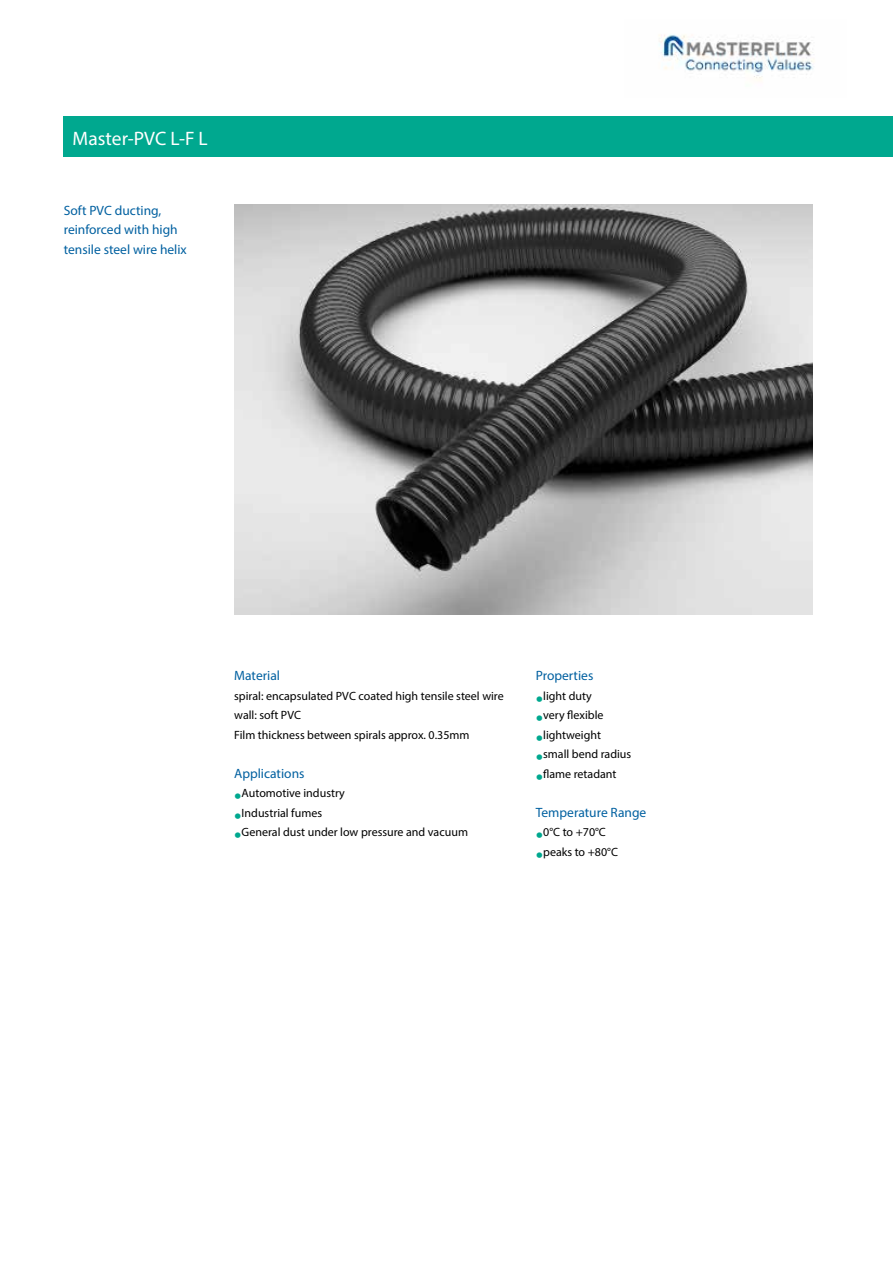
<style>
.page{position:relative;width:893px;height:1263px;background:#fff}
.page>*{position:absolute;margin:0;border:0;box-sizing:border-box;transform-origin:0 0}
.t1{font:19.5px "Myriad Pro";color:#fff}
.t2{font:13.5px/19.5px "Myriad Pro";color:#0060a0}
.t3{font:12px/19.5px "Myriad Pro";color:#000}
.s1{font-size:26.25px;color:#00a88f}
</style>
<div class="page">
<div style="left:63px;top:117px;width:830px;height:40px;background:#00a88f"></div>
<img style="left:659px;top:34px;width:155px;height:47px">
<img style="left:234px;top:205px;width:579px;height:409px">
<h1 class="t1" style="left:73px;top:126px;width:137px">Master-PVC L-F L</h1>
<p class="t2" style="left:64px;top:200px;width:125px">Soft PVC ducting, reinforced with high tensile steel wire helix</p>
<p class="t2" style="left:234px;top:666px;width:47px">Material</p>
<p class="t3" style="left:234px;top:686px;width:271px">spiral: encapsulated PVC coated high tensile steel wire wall: soft PVC<br>Film thickness between spirals approx. 0.35mm</p>
<p class="t2" style="left:234px;top:763px;width:72px">Applications</p>
<p class="t3" style="left:234px;top:783px;width:112px"><span class="s1">•</span>Automotive industry</p>
<p class="t3" style="left:234px;top:803px;width:89px"><span class="s1">•</span>Industrial fumes</p>
<p class="t3" style="left:234px;top:822px;width:235px"><span class="s1">•</span>General dust under low pressure and vacuum</p>
<p class="t2" style="left:536px;top:666px;width:59px">Properties</p>
<p class="t3" style="left:536px;top:686px;width:57px"><span class="s1">•</span>light duty</p>
<p class="t3" style="left:536px;top:705px;width:69px"><span class="s1">•</span>very flexible</p>
<p class="t3" style="left:536px;top:725px;width:67px"><span class="s1">•</span>lightweight</p>
<p class="t3" style="left:536px;top:744px;width:97px"><span class="s1">•</span>small bend radius</p>
<p class="t3" style="left:536px;top:764px;width:82px"><span class="s1">•</span>flame retadant</p>
<p class="t2" style="left:536px;top:802px;width:112px">Temperature Range</p>
<p class="t3" style="left:536px;top:822px;width:72px"><span class="s1">•</span>0°C to +70°C</p>
<p class="t3" style="left:536px;top:842px;width:84px"><span class="s1">•</span>peaks to +80°C</p>
</div>
